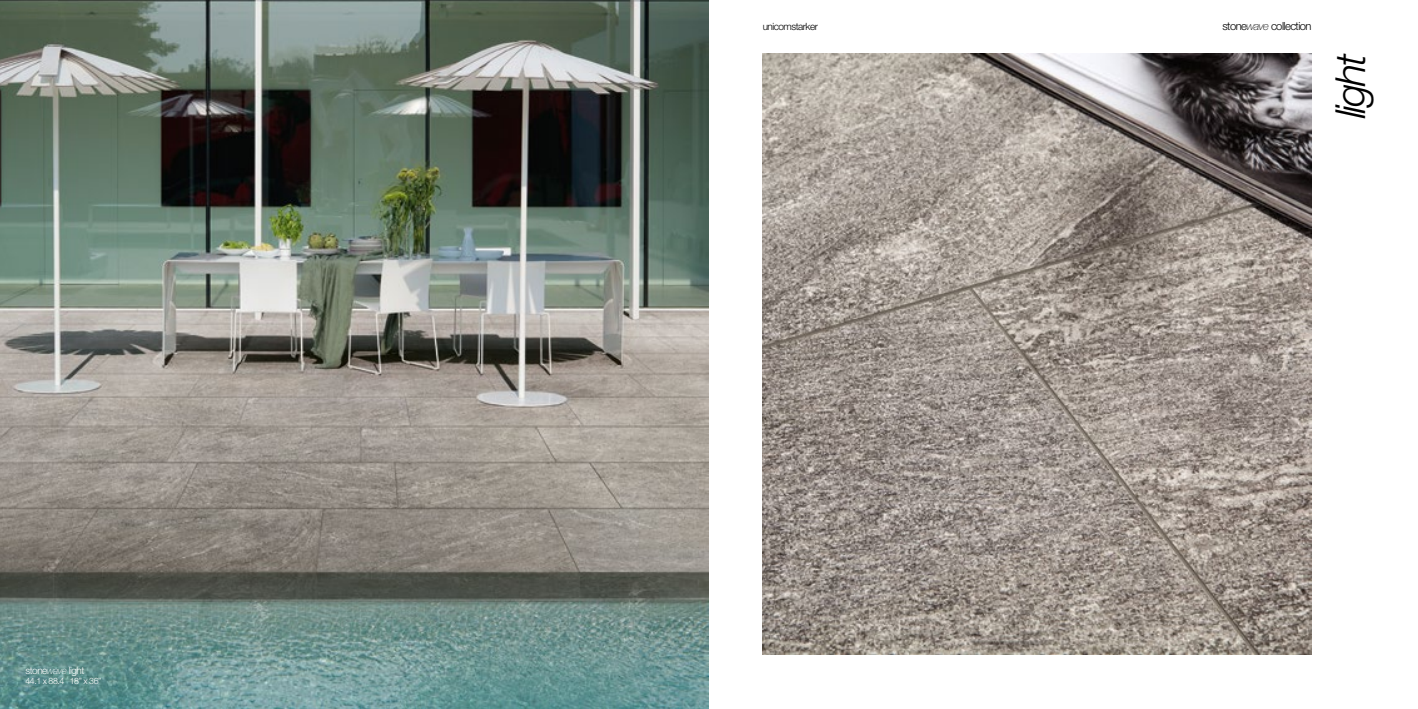
<style>
.page{position:relative;width:1418px;height:709px;background:#fff}
.page>*{position:absolute;margin:0;border:0;box-sizing:border-box;transform-origin:0 0}
.t1{font:italic 300 41.5px "Helvetica Neue LT Std";color:#000}
.t2{font:300 11.25px "Helvetica Neue LT Std";letter-spacing:-.05em;color:#000}
.t3{font:300 10px "Helvetica Neue LT Std";letter-spacing:-.05em;color:#fff}
.t4{font:300 10px "Helvetica Neue LT Std";letter-spacing:-.05em;color:#000}
.t5{font:300 8.75px "Helvetica Neue LT Std";letter-spacing:-.05em;color:#fff}
.s1{font-weight:100;font-style:italic}
</style>
<div class="page">
<img style="left:762px;top:53px;width:549px;height:602px">
<img style="left:0;top:0;width:709px;height:709px">
<p class="t3" style="left:26px;top:664px;width:60px">stone<span class="s1">wave</span> light</p>
<p class="t5" style="left:26px;top:675px;width:77px">44.1 x 88.4 18” x 36”</p>
<p class="t4" style="left:762px;top:21px;width:57px">unicomstarker</p>
<p class="t2" style="left:1222px;top:19px;width:91px">stone<span class="s1">wave</span> collection</p>
<h1 class="t1" style="left:1325px;top:118px;width:66px;rotate:-90deg">light</h1>
</div>
